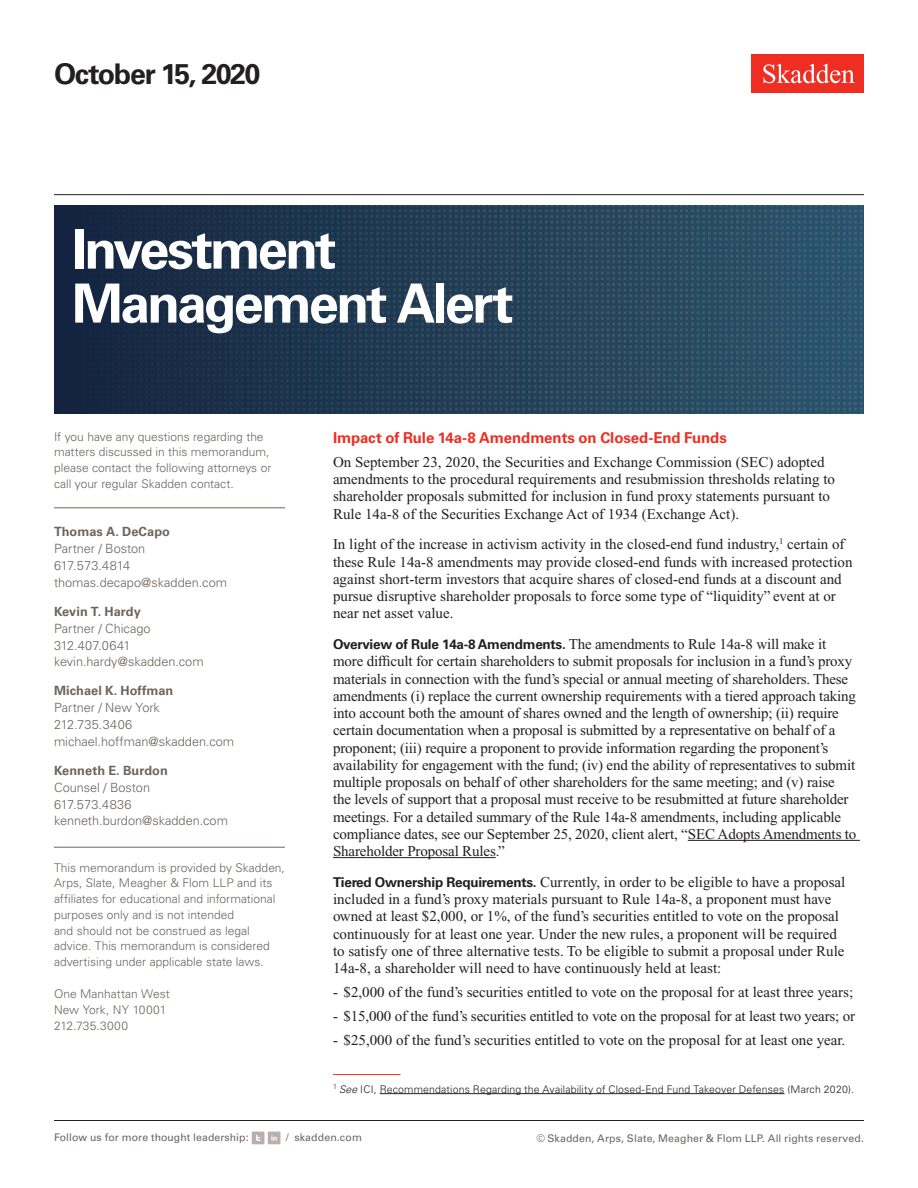
<style>
.page{position:relative;width:918px;height:1188px;background:#fff}
.page>*{position:absolute;margin:0;border:0;box-sizing:border-box;transform-origin:0 0}
.t1{font:700 54px/54px "Univers LT Std";letter-spacing:-.05em;color:#fff}
.t2{font:700 28.5px "Univers LT Std";letter-spacing:-.05em;color:#231f20}
.Main_Body{font:15px/17.2px "Times New Roman PS Std";color:#231f20}
.First_Level_Heading{font:700 15px "Univers LT Std";letter-spacing:-.005em;color:#ee2e22}
.Contacts{font:300 12.75px "Univers LT Std";color:#6f645a}
.Contacts_Name{font:700 12.75px "Univers LT Std";letter-spacing:.005em;color:#6f645a}
.Contacts-2{font:300 12.75px "Univers LT Std";letter-spacing:.02em;color:#6f645a}
.Sidebar_body_rule_ab{font:300 12px/15.8px "Univers LT Std";color:#6f645a}
.Sidebar_body_rule_be{font:300 12px/15.8px "Univers LT Std";color:#6f645a}
.Firm_Address{font:300 12px/15.8px "Univers LT Std";color:#6f645a}
.t3{font:10.5px "Univers LT Std";letter-spacing:.01em;color:#6f645a}
.Footnote{font:300 10.5px "Univers LT Std";letter-spacing:.015em;color:#231f20}
.s1{font-family:"Univers LT Std";font-weight:700;font-size:13.5px}
.s2{font-style:italic}
</style>
<div class="page">
<div style="left:752px;top:54px;width:112px;height:39px;background:#ee2e22"></div>
<svg style="left:763px;top:64px;width:92px;height:19px"></svg>
<hr style="left:54px;top:1120px;width:810px;height:1px;background:#231f20">
<hr style="left:54px;top:194px;width:810px;height:1px;background:#231f20">
<div style="left:252px;top:1132px;width:12px;height:12px;background:#baaeae"></div>
<svg style="left:256px;top:1135px;width:4px;height:6px"></svg>
<div style="left:268px;top:1132px;width:12px;height:12px;background:#baaeae"></div>
<svg style="left:271px;top:1135px;width:6px;height:6px"></svg>
<img style="left:54px;top:206px;width:810px;height:208px">
<hr style="left:54px;top:507px;width:231px;height:1px;background:#6f645a">
<hr style="left:54px;top:847px;width:231px;height:1px;background:#6f645a">
<hr style="left:688px;top:840px;width:172px;height:1px;background:#231f20">
<hr style="left:333px;top:857px;width:163px;height:1px;background:#231f20">
<hr style="left:333px;top:1074px;width:67px;height:1px;background:#ee2e22">
<hr style="left:380px;top:1093px;width:404px;height:1px;background:#231f20">
<p class="t2" style="left:54px;top:57px;width:208px">October 15, 2020</p>
<p class="t1" style="left:72px;top:223px;width:443px">Investment<br>Management Alert</p>
<p class="Sidebar_body_rule_be" style="left:54px;top:429px;width:219px">If you have any questions regarding the matters discussed in this memorandum, please contact the following attorneys or call your regular Skadden contact.</p>
<p class="Contacts_Name" style="left:54px;top:524px;width:118px">Thomas A. DeCapo</p>
<p class="Contacts" style="left:54px;top:541px;width:93px">Partner / Boston</p>
<p class="Contacts" style="left:54px;top:558px;width:78px">617.573.4814</p>
<p class="Contacts" style="left:54px;top:575px;width:175px">thomas.decapo@skadden.com</p>
<p class="Contacts_Name" style="left:54px;top:604px;width:88px">Kevin T. Hardy</p>
<p class="Contacts" style="left:54px;top:620px;width:98px">Partner / Chicago</p>
<p class="Contacts" style="left:54px;top:637px;width:78px">312.407.0641</p>
<p class="Contacts" style="left:54px;top:654px;width:151px">kevin.hardy@skadden.com</p>
<p class="Contacts_Name" style="left:54px;top:683px;width:121px">Michael K. Hoffman</p>
<p class="Contacts" style="left:54px;top:700px;width:108px">Partner / New York</p>
<p class="Contacts-2" style="left:54px;top:717px;width:80px">212.735.3406</p>
<p class="Contacts" style="left:54px;top:734px;width:182px">michael.hoffman@skadden.com</p>
<p class="Contacts_Name" style="left:54px;top:763px;width:115px">Kenneth E. Burdon</p>
<p class="Contacts" style="left:54px;top:779px;width:98px">Counsel / Boston</p>
<p class="Contacts" style="left:54px;top:796px;width:79px">617.573.4836</p>
<p class="Contacts" style="left:54px;top:813px;width:176px">kenneth.burdon@skadden.com</p>
<p class="Sidebar_body_rule_ab" style="left:54px;top:859px;width:232px">This memorandum is provided by Skadden, Arps, Slate, Meagher &amp; Flom LLP and its affiliates for educational and informational purposes only and is not intended<br>and should not be construed as legal advice. This memorandum is considered advertising under applicable state laws.</p>
<p class="Firm_Address" style="left:54px;top:986px;width:117px">One Manhattan West<br>New York, NY 10001<br>212.735.3000</p>
<h1 class="First_Level_Heading" style="left:333px;top:429px;width:395px">Impact of Rule 14a-8 Amendments on Closed-End Funds</h1>
<p class="Main_Body" style="left:333px;top:453px;width:504px">On September 23, 2020, the Securities and Exchange Commission (SEC) adopted amendments to the procedural requirements and resubmission thresholds relating to shareholder proposals submitted for inclusion in fund proxy statements pursuant to Rule 14a-8 of the Securities Exchange Act of 1934 (Exchange Act).</p>
<p class="Main_Body" style="left:333px;top:536px;width:521px">In light of the increase in activism activity in the closed-end fund industry,<sup>1</sup> certain of these Rule 14a-8 amendments may provide closed-end funds with increased protection against short-term investors that acquire shares of closed-end funds at a discount and pursue disruptive shareholder proposals to force some type of “liquidity” event at or near net asset value.</p>
<p class="Main_Body" style="left:333px;top:636px;width:525px"><span class="s1">Overview of Rule 14a-8 Amendments.</span> The amendments to Rule 14a-8 will make it more difficult for certain shareholders to submit proposals for inclusion in a fund’s proxy materials in connection with the fund’s special or annual meeting of shareholders. These amendments (i) replace the current ownership requirements with a tiered approach taking into account both the amount of shares owned and the length of ownership; (ii) require certain documentation when a proposal is submitted by a representative on behalf of a proponent; (iii) require a proponent to provide information regarding the proponent’s availability for engagement with the fund; (iv) end the ability of representatives to submit multiple proposals on behalf of other shareholders for the same meeting; and (v) raise the levels of support that a proposal must receive to be resubmitted at future shareholder meetings. For a detailed summary of the Rule 14a-8 amendments, including applicable compliance dates, see our September 25, 2020, client alert, “SEC Adopts Amendments to Shareholder Proposal Rules.”</p>
<p class="Main_Body" style="left:333px;top:873px;width:514px"><span class="s1">Tiered Ownership Requirements.</span> Currently, in order to be eligible to have a proposal included in a fund’s proxy materials pursuant to Rule 14a-8, a proponent must have owned at least $2,000, or 1%, of the fund’s securities entitled to vote on the proposal continuously for at least one year. Under the new rules, a proponent will be required to satisfy one of three alternative tests. To be eligible to submit a proposal under Rule 14a-8, a shareholder will need to have continuously held at least:</p>
<p class="Main_Body" style="left:333px;top:984px;width:522px">- $2,000 of the fund’s securities entitled to vote on the proposal for at least three years;</p>
<p class="Main_Body" style="left:333px;top:1008px;width:524px">- $15,000 of the fund’s securities entitled to vote on the proposal for at least two years; or</p>
<p class="Main_Body" style="left:333px;top:1032px;width:514px">- $25,000 of the fund’s securities entitled to vote on the proposal for at least one year.</p>
<p class="Footnote" style="left:333px;top:1083px;width:523px"><sup>1</sup> <span class="s2">See</span> ICI, Recommendations Regarding the Availability of Closed-End Fund Takeover Defenses (March 2020).</p>
<p class="t3" style="left:54px;top:1131px;width:196px">Follow us for more thought leadership:</p>
<p class="t3" style="left:286px;top:1131px;width:77px">/ skadden.com</p>
<p class="t3" style="left:536px;top:1132px;width:329px">© Skadden, Arps, Slate, Meagher &amp; Flom LLP. All rights reserved.</p>
</div>
